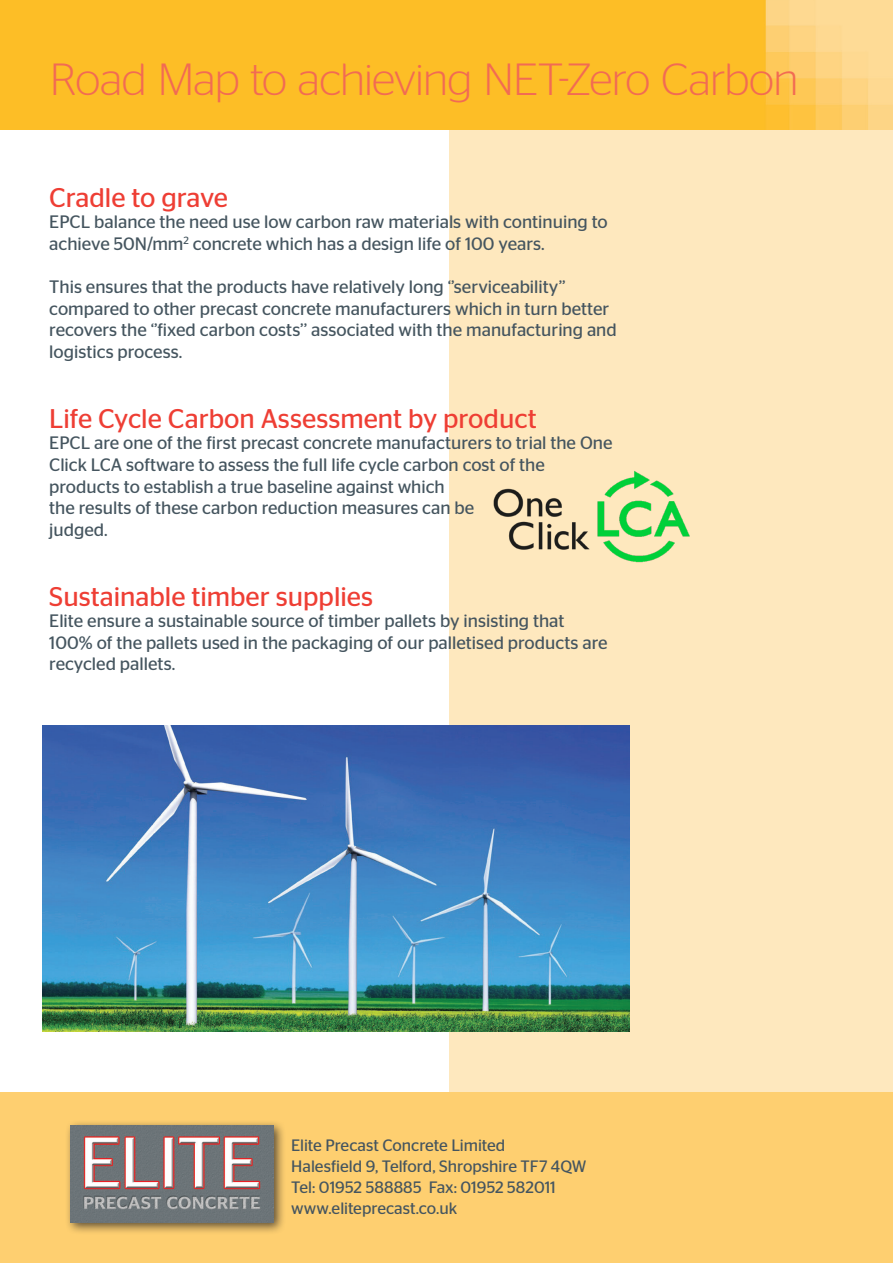
<style>
.page{position:relative;width:893px;height:1263px;background:#fff}
.page>*{position:absolute;margin:0;border:0;box-sizing:border-box;transform-origin:0 0}
.t1{font:300 45px "Stag Sans";letter-spacing:-.02em;color:#f26b53}
.t2{font:27px "Stag Sans";color:#ee3e34}
.t3{font:18px/21.6px "Stag Sans";color:#45555f}
.t4{font:16.5px "Stag Sans";color:#45555f}
</style>
<div class="page">
<div style="left:450px;top:112px;width:443px;height:1040px;background:#fee8be"></div>
<img style="left:0;top:0;width:893px;height:129px">
<div style="left:0;top:1093px;width:893px;height:170px;background:#fecf70"></div>
<div style="left:65px;top:1119px;width:221px;height:115px;background:#231f20;opacity:.75"></div>
<img style="left:71px;top:1125px;width:202px;height:97px">
<img style="left:493px;top:471px;width:197px;height:92px">
<img style="left:43px;top:725px;width:586px;height:306px">
<p class="t1" style="left:50px;top:54px;width:750px">Road Map to achieving NET-Zero Carbon</p>
<p class="t2" style="left:49px;top:182px;width:180px">Cradle to grave</p>
<p class="t3" style="left:49px;top:211px;width:560px">EPCL balance the need use low carbon raw materials with continuing to achieve 50N/mm<sup>2</sup> concrete which has a design life of 100 years.</p>
<p class="t3" style="left:49px;top:276px;width:569px">This ensures that the products have relatively long ‘’serviceability’’ compared to other precast concrete manufacturers which in turn better recovers the ‘’fixed carbon costs’’ associated with the manufacturing and logistics process.</p>
<p class="t2" style="left:49px;top:403px;width:489px">Life Cycle Carbon Assessment by product</p>
<p class="t3" style="left:49px;top:432px;width:565px">EPCL are one of the first precast concrete manufacturers to trial the One Click LCA software to assess the full life cycle carbon cost of the products to establish a true baseline against which<br>the results of these carbon reduction measures can be<br>judged.</p>
<p class="t2" style="left:49px;top:581px;width:325px">Sustainable timber supplies</p>
<p class="t3" style="left:49px;top:610px;width:560px">Elite ensure a sustainable source of timber pallets by insisting that<br>100% of the pallets used in the packaging of our palletised products are recycled pallets.</p>
<p class="t4" style="left:291px;top:1136px;width:216px">Elite Precast Concrete Limited</p>
<p class="t4" style="left:291px;top:1157px;width:297px">Halesfield 9, Telford, Shropshire TF7 4QW</p>
<p class="t4" style="left:291px;top:1178px;width:266px">Tel: 01952 588885 Fax: 01952 582011</p>
<p class="t4" style="left:291px;top:1199px;width:167px">www.eliteprecast.co.uk</p>
</div>
